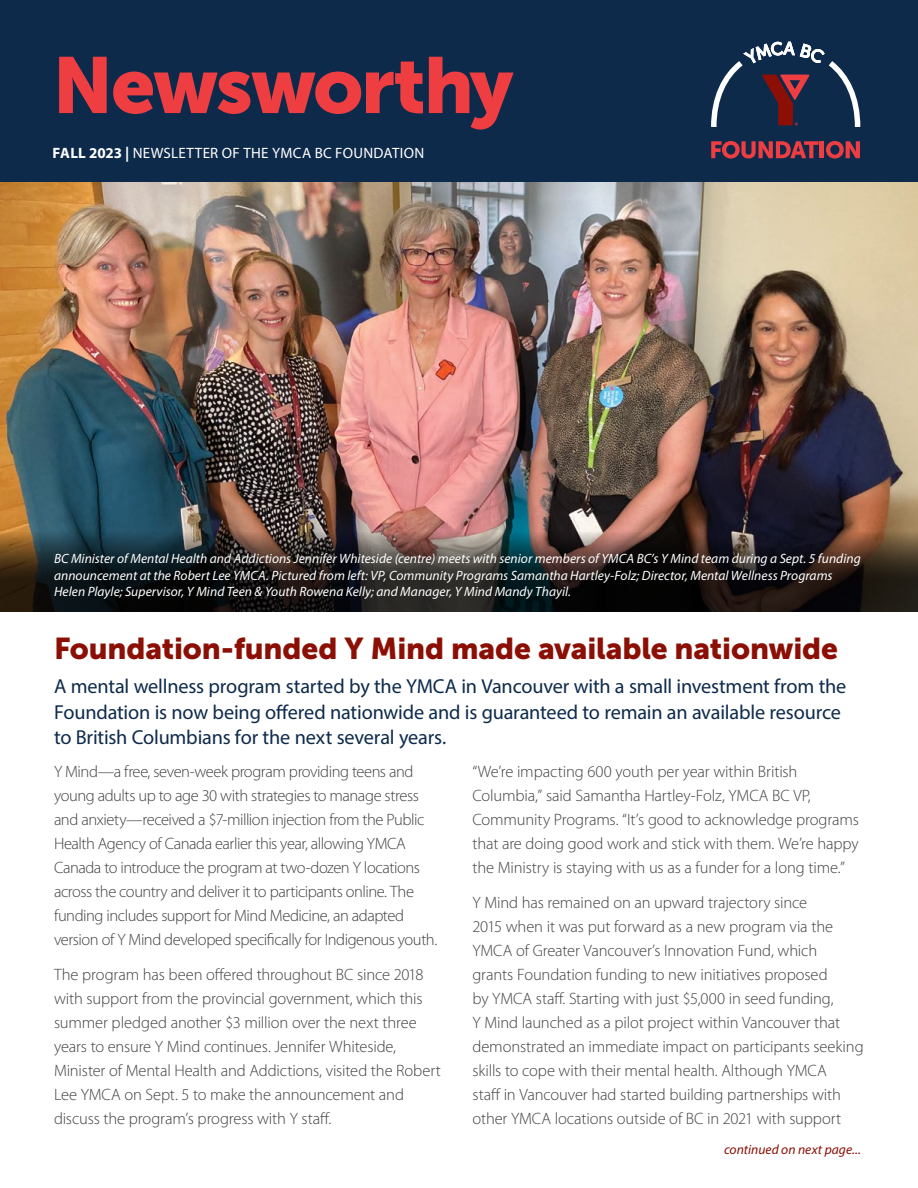
<style>
.page{position:relative;width:918px;height:1188px;background:#fff}
.page>*{position:absolute;margin:0;border:0;box-sizing:border-box;transform-origin:0 0}
.t1{font:78.75px "Museo Sans 900";letter-spacing:-.03em;color:#ef3e42}
.t2{font:30px "Museo Sans 900";letter-spacing:-.005em;color:#8b0f04}
.P2{font:20.25px/25.5px "Myriad Pro";letter-spacing:-.01em;color:#0e2a4b}
.P2-2{font:300 16.5px/24px "Myriad Pro";letter-spacing:-.01em;color:#414042}
.P2-3{font:300 16.5px/24px "Myriad Pro";letter-spacing:-.03em;color:#414042}
.P1{font:15px "Myriad Pro";letter-spacing:.02em;color:#fff}
.t3{font:italic 13.5px/16.5px "Myriad Pro";letter-spacing:.005em;color:#fff}
.t4{font:italic 13.5px "Myriad Pro";letter-spacing:.005em;color:#8b0f04}
.s1{font-weight:700}
</style>
<div class="page">
<div style="left:0;top:0;width:918px;height:183px;background:#0e2a4b"></div>
<svg style="left:711px;top:141px;width:108px;height:18px"></svg>
<hr style="left:820px;top:141px;width:4px;height:17px;background:#ef3e42">
<svg style="left:826px;top:141px;width:34px;height:18px"></svg>
<svg style="left:711px;top:42px;width:150px;height:85px"></svg>
<img style="left:0;top:183px;width:918px;height:348px">
<img style="left:0;top:531px;width:918px;height:81px">
<h1 class="t1" style="left:52px;top:41px;width:463px">Newsworthy</h1>
<p class="P1" style="left:53px;top:144px;width:373px"><span class="s1">FALL 2023 |</span> NEWSLETTER OF THE YMCA BC FOUNDATION</p>
<p class="t3" style="left:54px;top:550px;width:808px">BC Minister of Mental Health and Addictions Jennifer Whiteside (centre) meets with senior members of YMCA BC’s Y Mind team during a Sept. 5 funding announcement at the Robert Lee YMCA. Pictured from left: VP, Community Programs Samantha Hartley-Folz; Director, Mental Wellness Programs<br>Helen Playle; Supervisor, Y Mind Teen &amp; Youth Rowena Kelly; and Manager, Y Mind Mandy Thayil.</p>
<h2 class="t2" style="left:54px;top:632px;width:786px">Foundation-funded Y Mind made available nationwide</h2>
<p class="P2" style="left:54px;top:674px;width:794px">A mental wellness program started by the YMCA in Vancouver with a small investment from the<br>Foundation is now being offered nationwide and is guaranteed to remain an available resource to British Columbians for the next several years.</p>
<p class="P2-3" style="left:54px;top:760px;width:385px">Y Mind—a free, seven-week program providing teens and young adults up to age 30 with strategies to manage stress and anxiety—received a $7-million injection from the Public Health Agency of Canada earlier this year, allowing YMCA Canada to introduce the program at two-dozen Y locations across the country and deliver it to participants online. The funding includes support for Mind Medicine, an adapted version of Y Mind developed specifically for Indigenous youth.</p>
<p class="P2-2" style="left:54px;top:963px;width:388px">The program has been offered throughout BC since 2018 with support from the provincial government, which this summer pledged another $3 million over the next three years to ensure Y Mind continues. Jennifer Whiteside, Minister of Mental Health and Addictions, visited the Robert Lee YMCA on Sept. 5 to make the announcement and discuss the program’s progress with Y staff.</p>
<p class="P2-2" style="left:472px;top:760px;width:388px">“We’re impacting 600 youth per year within British Columbia,” said Samantha Hartley-Folz, YMCA BC VP, Community Programs. “It’s good to acknowledge programs that are doing good work and stick with them. We’re happy the Ministry is staying with us as a funder for a long time.”</p>
<p class="P2-2" style="left:472px;top:891px;width:393px">Y Mind has remained on an upward trajectory since<br>2015 when it was put forward as a new program via the YMCA of Greater Vancouver’s Innovation Fund, which<br>grants Foundation funding to new initiatives proposed<br>by YMCA staff. Starting with just $5,000 in seed funding,<br>Y Mind launched as a pilot project within Vancouver that demonstrated an immediate impact on participants seeking skills to cope with their mental health. Although YMCA<br>staff in Vancouver had started building partnerships with other YMCA locations outside of BC in 2021 with support</p>
<p class="t4" style="left:724px;top:1141px;width:138px">continued on next page...</p>
</div>
